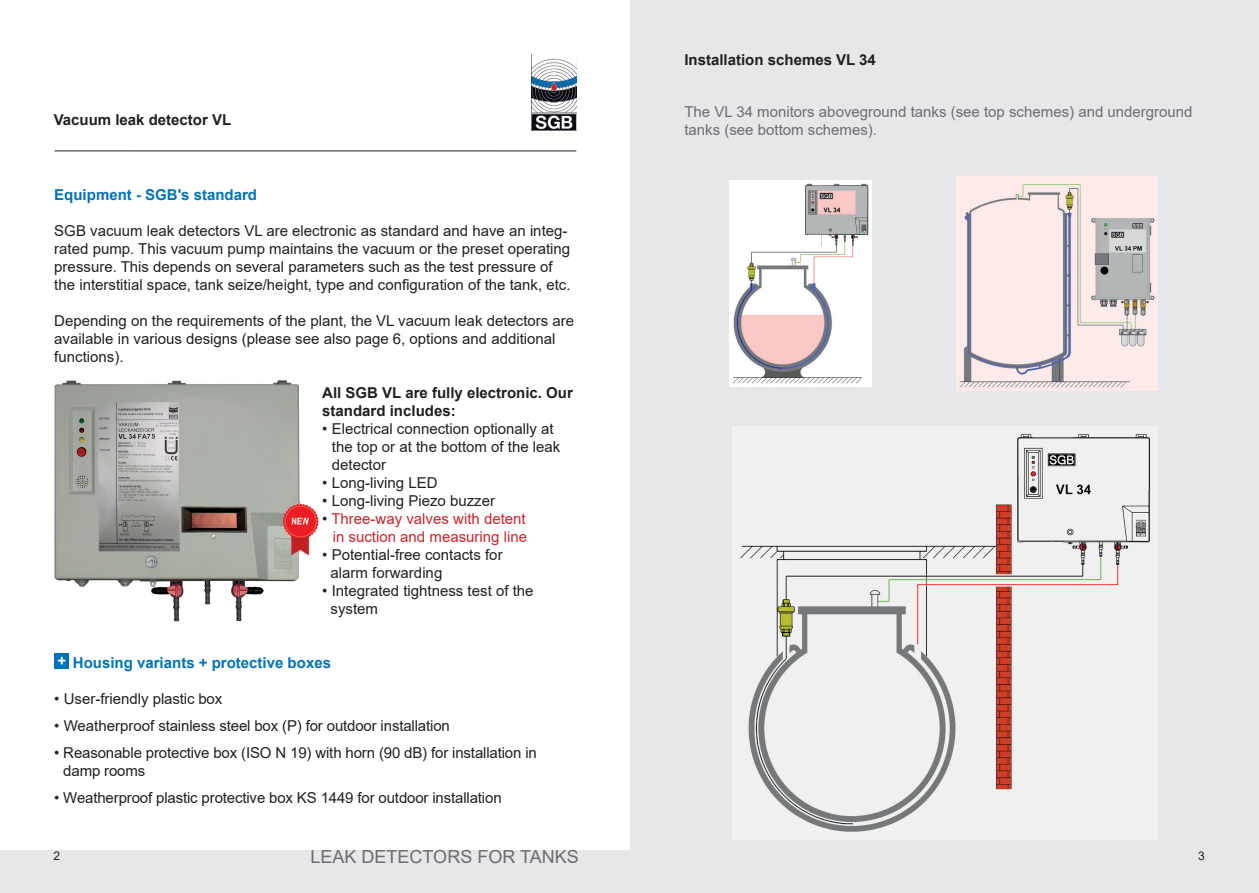
<style>
.page{position:relative;width:1259px;height:893px;background:#fff}
.page>*{position:absolute;margin:0;border:0;box-sizing:border-box;transform-origin:0 0}
.t1{font:18px "Arial";color:#6c6d70}
.t2{font:15px/18px "Arial";color:#231f20}
.t3{font:700 15px/18px "Arial";color:#231f20}
.t4{font:15px/18px "Arial";color:#6c6d70}
.t5{font:700 15px "Arial";color:#0073bc}
.t6{font:15px/18px "Arial";color:#d1232a;text-align:right}
.t7{font:12px "Arial";color:#231f20}
.s1{color:#231f20}
.s2{color:#fff}
</style>
<div class="page">
<div style="left:0;top:850px;width:629px;height:43px;background:#e6e7e9"></div>
<div style="left:629px;top:850px;width:630px;height:43px;background:#e6e7e9"></div>
<div style="left:54px;top:653px;width:15px;height:16px;background:#0073bc"></div>
<img style="left:532px;top:58px;width:44px;height:72px">
<hr style="left:54px;top:151px;width:522px;height:1px;background:#231f20">
<img style="left:54px;top:380px;width:246px;height:242px">
<img style="left:280px;top:501px;width:39px;height:56px">
<div style="left:630px;top:0;width:629px;height:851px;background:#e6e7e9"></div>
<img style="left:730px;top:180px;width:141px;height:206px">
<img style="left:956px;top:176px;width:202px;height:214px">
<img style="left:732px;top:426px;width:426px;height:413px">
<p class="t3" style="left:54px;top:110px;width:179px">Vacuum leak detector VL</p>
<p class="t5" style="left:54px;top:184px;width:204px">Equipment - SGB's standard</p>
<p class="t2" style="left:54px;top:222px;width:518px">SGB vacuum leak detectors VL are electronic as standard and have an integ&shy;rated pump. This vacuum pump maintains the vacuum or the preset operating pressure. This depends on several parameters such as the test pressure of the interstitial space, tank seize/height, type and configuration of the tank, etc.</p>
<p class="t2" style="left:54px;top:312px;width:521px">Depending on the requirements of the plant, the VL vacuum leak detectors are available in various designs (please see also page 6, options and additional functions).</p>
<p class="t3" style="left:322px;top:384px;width:252px">All SGB VL are fully electronic. Our standard includes:</p>
<p class="t2" style="left:332px;top:420px;width:230px;text-indent:-10px">• Electrical connection optionally at the top or at the bottom of the leak detector</p>
<p class="t2" style="left:322px;top:474px;width:117px">• Long-living LED</p>
<p class="t2" style="left:322px;top:492px;width:174px">• Long-living Piezo buzzer</p>
<p class="t6" style="left:322px;top:510px;width:206px"><span class="s1">•</span> Three-way valves with detent in suction and measuring line</p>
<p class="t2" style="left:331px;top:546px;width:173px;text-indent:-8px">• Potential-free contacts for alarm forwarding</p>
<p class="t2" style="left:331px;top:582px;width:204px;text-indent:-8px">• Integrated tightness test of the system</p>
<p class="t5" style="left:57px;top:652px;width:275px"><span class="s2">+</span> Housing variants + protective boxes</p>
<p class="t2" style="left:54px;top:690px;width:169px">• User-friendly plastic box</p>
<p class="t2" style="left:54px;top:717px;width:397px">• Weatherproof stainless steel box (P) for outdoor installation</p>
<p class="t2" style="left:63px;top:744px;width:475px;text-indent:-9px">• Reasonable protective box (ISO N 19) with horn (90 dB) for installation in damp rooms</p>
<p class="t2" style="left:54px;top:789px;width:449px">• Weatherproof plastic protective box KS 1449 for outdoor installation</p>
<p class="t3" style="left:684px;top:50px;width:193px">Installation schemes VL 34</p>
<p class="t4" style="left:684px;top:102px;width:510px">The VL 34 monitors aboveground tanks (see top schemes) and underground tanks (see bottom schemes).</p>
<p class="t1" style="left:310px;top:845px;width:270px">LEAK DETECTORS FOR TANKS</p>
<p class="t7" style="left:54px;top:847px;width:8px">2</p>
<p class="t7" style="left:1198px;top:847px;width:8px">3</p>
</div>
